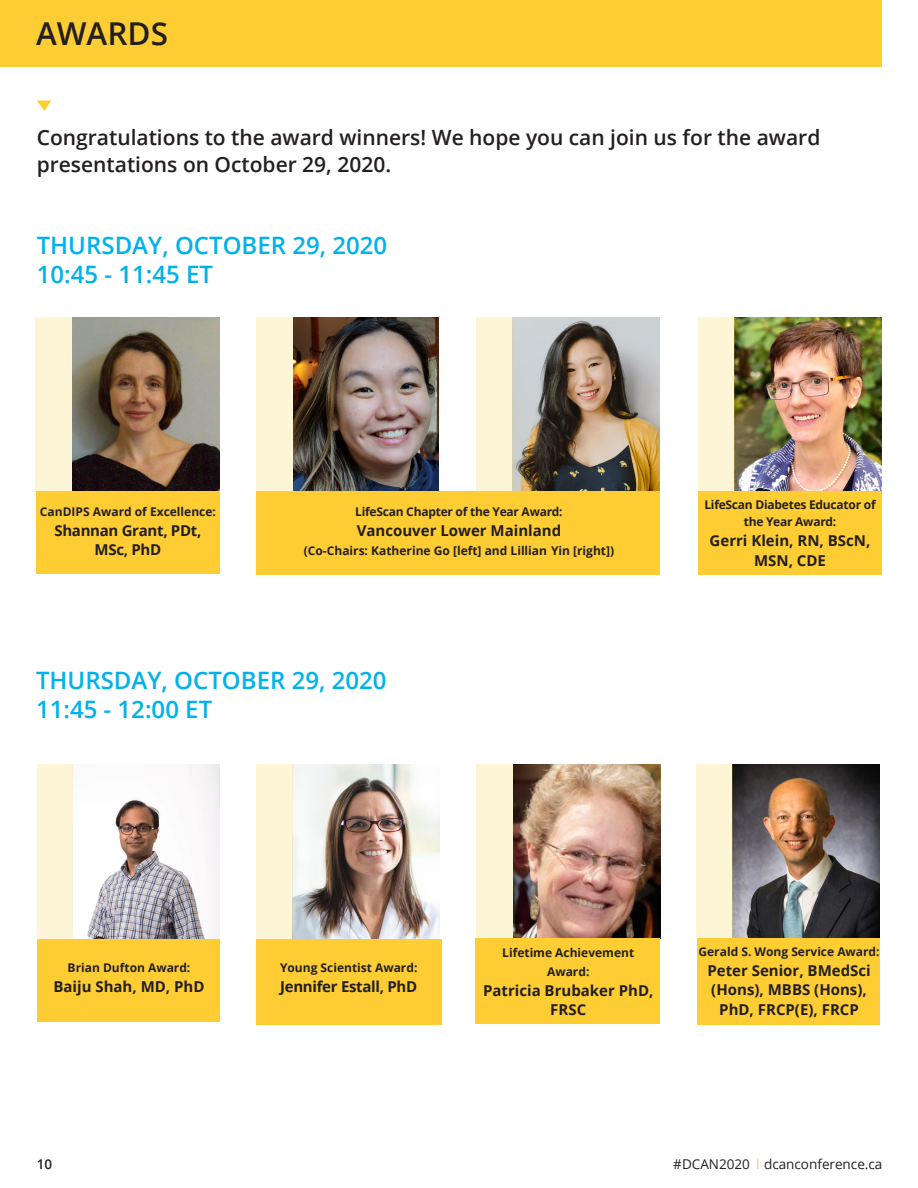
<style>
.page{position:relative;width:918px;height:1188px;background:#fff}
.page>*{position:absolute;margin:0;border:0;box-sizing:border-box;transform-origin:0 0}
.t1{font:600 31.5px "Open Sans";color:#231f20}
.t2{font:600 24px/28.8px "Open Sans";color:#00b2eb}
.Indepth_session_titl{font:600 21px/27px "Open Sans";color:#231f20}
.Speaker_Names{font:700 15px/19.5px "Open Sans";color:#231f20;text-align:center}
.Speaker_Names-2{font:700 15px/19.5px "Open Sans";letter-spacing:-.02em;color:#231f20;text-align:center}
.t3{font:13.5px "Open Sans";color:#231f20}
.t4{font:600 13.5px "Open Sans";color:#231f20}
.Speaker_Names-3{font:700 12px/19.5px "Open Sans";color:#231f20;text-align:center}
.Speaker_Names-4{font:700 12px/16.5px "Open Sans";letter-spacing:-.02em;color:#231f20;text-align:center}
</style>
<div class="page">
<div style="left:0;top:0;width:881px;height:67px;background:#fecd33"></div>
<img style="left:293px;top:318px;width:146px;height:173px">
<img style="left:87px;top:765px;width:133px;height:174px">
<img style="left:513px;top:765px;width:147px;height:174px">
<img style="left:733px;top:765px;width:147px;height:174px">
<img style="left:513px;top:317px;width:147px;height:174px">
<img style="left:735px;top:317px;width:147px;height:174px">
<img style="left:73px;top:317px;width:147px;height:174px">
<img style="left:293px;top:765px;width:147px;height:174px">
<div style="left:257px;top:491px;width:403px;height:84px;background:#fecd33"></div>
<div style="left:37px;top:939px;width:183px;height:83px;background:#fecd33"></div>
<div style="left:476px;top:939px;width:184px;height:85px;background:#fecd33"></div>
<div style="left:36px;top:491px;width:184px;height:83px;background:#fecd33"></div>
<div style="left:257px;top:939px;width:185px;height:85px;background:#fecd33"></div>
<div style="left:37px;top:765px;width:36px;height:174px;background:#fef5d7"></div>
<div style="left:697px;top:765px;width:36px;height:174px;background:#fef5d7"></div>
<div style="left:476px;top:765px;width:36px;height:174px;background:#fef5d7"></div>
<div style="left:36px;top:317px;width:36px;height:174px;background:#fef5d7"></div>
<div style="left:257px;top:317px;width:36px;height:174px;background:#fef5d7"></div>
<div style="left:257px;top:765px;width:36px;height:174px;background:#fef5d7"></div>
<div style="left:476px;top:317px;width:37px;height:174px;background:#fef5d7"></div>
<div style="left:698px;top:317px;width:37px;height:174px;background:#fef5d7"></div>
<div style="left:697px;top:939px;width:183px;height:86px;background:#fecd33"></div>
<div style="left:698px;top:491px;width:184px;height:84px;background:#fecd33"></div>
<svg style="left:37px;top:101px;width:14px;height:10px"></svg>
<p class="t1" style="left:36px;top:12px;width:134px">AWARDS</p>
<p class="Indepth_session_titl" style="left:37px;top:124px;width:785px">Congratulations to the award winners! We hope you can join us for the award presentations on October 29, 2020.</p>
<p class="t2" style="left:37px;top:230px;width:352px">THURSDAY, OCTOBER 29, 2020<br>10:45 - 11:45 ET</p>
<p class="Speaker_Names-3" style="left:40px;top:502px;width:177px">CanDIPS Award of Excellence:</p>
<p class="Speaker_Names-2" style="left:54px;top:520px;width:149px">Shannan Grant, PDt,<br>MSc, PhD</p>
<p class="Speaker_Names-4" style="left:355px;top:503px;width:209px">LifeScan Chapter of the Year Award:</p>
<p class="Speaker_Names" style="left:357px;top:520px;width:206px">Vancouver Lower Mainland</p>
<p class="Speaker_Names-3" style="left:304px;top:541px;width:312px">(Co-Chairs: Katherine Go [left] and Lillian Yin [right])</p>
<p class="t2" style="left:36px;top:665px;width:352px">THURSDAY, OCTOBER 29, 2020<br>11:45 - 12:00 ET</p>
<p class="Speaker_Names-4" style="left:704px;top:496px;width:173px">LifeScan Diabetes Educator of the Year Award:</p>
<p class="Speaker_Names" style="left:710px;top:531px;width:162px">Gerri Klein, RN, BScN,<br>MSN, CDE</p>
<p class="Speaker_Names-3" style="left:68px;top:958px;width:124px">Brian Dufton Award:</p>
<p class="Speaker_Names" style="left:53px;top:976px;width:153px">Baiju Shah, MD, PhD</p>
<p class="Speaker_Names-3" style="left:280px;top:958px;width:139px">Young Scientist Award:</p>
<p class="Speaker_Names-2" style="left:280px;top:976px;width:138px">Jennifer Estall, PhD</p>
<p class="Speaker_Names-3" style="left:502px;top:942px;width:134px">Lifetime Achievement<br>Award:</p>
<p class="Speaker_Names" style="left:483px;top:980px;width:172px">Patricia Brubaker PhD,<br>FRSC</p>
<p class="Speaker_Names-3" style="left:699px;top:942px;width:183px">Gerald S. Wong Service Award:</p>
<p class="Speaker_Names" style="left:707px;top:960px;width:165px;text-align:left">Peter Senior, BMedSci (Hons), MBBS (Hons),</p>
<p class="Speaker_Names" style="left:719px;top:999px;width:141px">PhD, FRCP(E), FRCP</p>
<p class="t4" style="left:37px;top:1155px;width:17px">10</p>
<p class="t3" style="left:673px;top:1155px;width:211px">#DCAN2020 dcanconference.ca</p>
</div>
